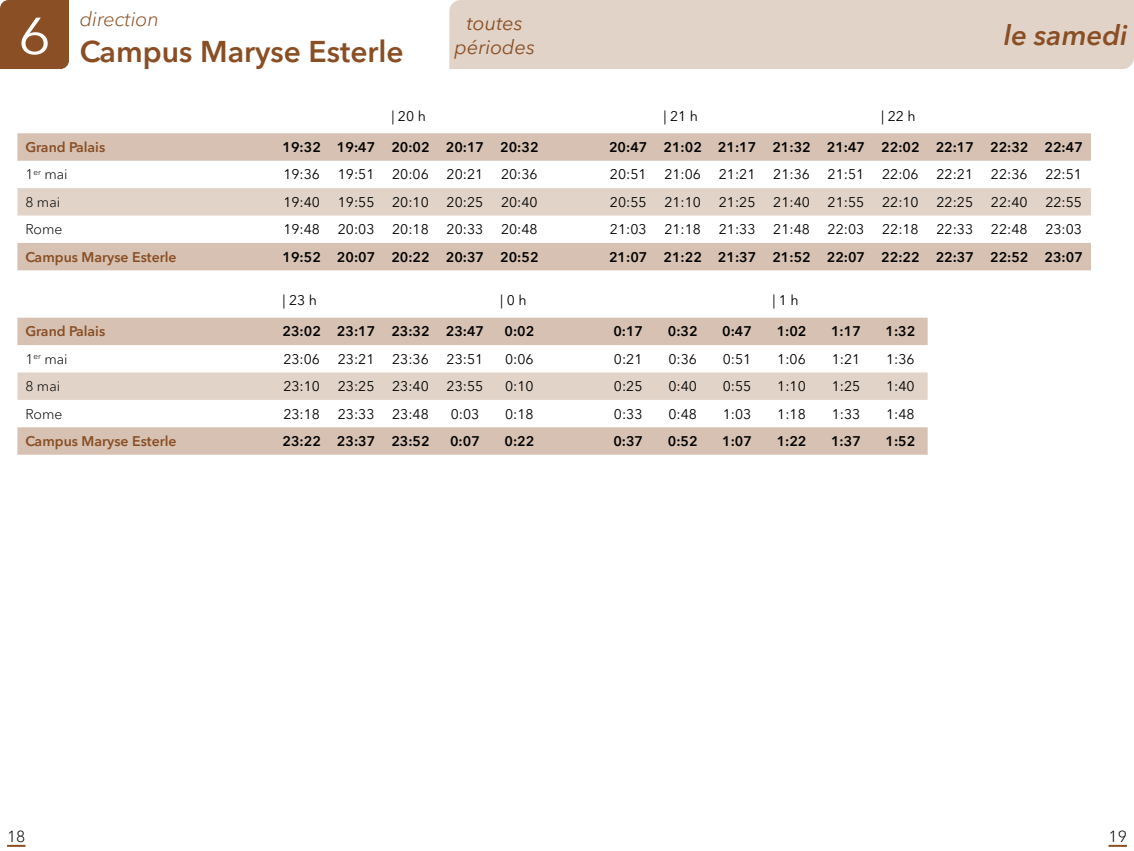
<style>
.page{position:relative;width:1134px;height:851px;background:#fff}
.page>*{position:absolute;margin:0;border:0;box-sizing:border-box;transform-origin:0 0}
.t1{font:51px "Avenir Next LT Pro";color:#fff;scale:1.12 1}
.t2{font:600 30px "Avenir Next LT Pro";color:#894e24}
.t3{font:italic 600 28px "Avenir Next LT Pro";color:#894e24}
.t4{font:italic 20px "Avenir Next LT Pro";color:#894e24}
.t5{font:italic 300 20px "Avenir Next LT Pro";color:#894e24}
.t6{font:300 16px "Avenir Next LT Pro";color:#000}
.t7{font:14px "Avenir Next LT Pro";color:#000}
.t8{font:600 14px "Avenir Next LT Pro";color:#000}
.t9{font:600 14px "Avenir Next LT Pro";color:#894e24}
.t10{font:300 14px "Avenir Next LT Pro";color:#000}
</style>
<div class="page">
<svg style="left:7px;top:844px;width:18px;height:2px"></svg>
<svg style="left:1108px;top:844px;width:19px;height:2px"></svg>
<svg style="left:17px;top:133px;width:1074px;height:137px"></svg>
<div style="left:17px;top:188px;width:1074px;height:27px;background:#e1d3c8"></div>
<svg style="left:17px;top:317px;width:911px;height:137px"></svg>
<div style="left:17px;top:372px;width:911px;height:28px;background:#e1d3c8"></div>
<div style="left:449px;top:0;width:685px;height:69px;background:#e1d3c8"></div>
<div style="left:0;top:0;width:69px;height:69px;background:#8a4f24"></div>
<h1 class="t1" style="left:18px;top:6px;width:31px">6</h1>
<p class="t5" style="left:80px;top:7px;width:81px">direction</p>
<p class="t2" style="left:80px;top:33px;width:325px">Campus Maryse Esterle</p>
<p class="t4" style="left:467px;top:11px;width:57px">toutes</p>
<p class="t4" style="left:454px;top:35px;width:82px">périodes</p>
<p class="t7" style="left:391px;top:107px;width:36px">| 20 h</p>
<p class="t7" style="left:663px;top:107px;width:36px">| 21 h</p>
<p class="t7" style="left:881px;top:107px;width:36px">| 22 h</p>
<p class="t3" style="left:1004px;top:18px;width:125px">le samedi</p>
<p class="t9" style="left:25px;top:138px;width:81px">Grand Palais</p>
<p class="t8" style="left:282px;top:138px;width:40px">19:32</p>
<p class="t8" style="left:337px;top:138px;width:40px">19:47</p>
<p class="t8" style="left:391px;top:138px;width:40px">20:02</p>
<p class="t8" style="left:446px;top:138px;width:40px">20:17</p>
<p class="t8" style="left:500px;top:138px;width:40px">20:32</p>
<p class="t8" style="left:609px;top:138px;width:40px">20:47</p>
<p class="t8" style="left:663px;top:138px;width:40px">21:02</p>
<p class="t8" style="left:718px;top:138px;width:40px">21:17</p>
<p class="t8" style="left:772px;top:138px;width:40px">21:32</p>
<p class="t8" style="left:827px;top:138px;width:40px">21:47</p>
<p class="t8" style="left:881px;top:138px;width:40px">22:02</p>
<p class="t8" style="left:936px;top:138px;width:40px">22:17</p>
<p class="t8" style="left:990px;top:138px;width:40px">22:32</p>
<p class="t8" style="left:1044px;top:138px;width:40px">22:47</p>
<p class="t10" style="left:25px;top:166px;width:44px">1<sup>er</sup> mai</p>
<p class="t7" style="left:283px;top:166px;width:38px">19:36</p>
<p class="t7" style="left:338px;top:166px;width:38px">19:51</p>
<p class="t7" style="left:392px;top:166px;width:38px">20:06</p>
<p class="t7" style="left:447px;top:166px;width:38px">20:21</p>
<p class="t7" style="left:501px;top:166px;width:38px">20:36</p>
<p class="t7" style="left:610px;top:166px;width:38px">20:51</p>
<p class="t7" style="left:664px;top:166px;width:38px">21:06</p>
<p class="t7" style="left:719px;top:166px;width:38px">21:21</p>
<p class="t7" style="left:773px;top:166px;width:38px">21:36</p>
<p class="t7" style="left:828px;top:166px;width:38px">21:51</p>
<p class="t7" style="left:882px;top:166px;width:38px">22:06</p>
<p class="t7" style="left:936px;top:166px;width:38px">22:21</p>
<p class="t7" style="left:991px;top:166px;width:38px">22:36</p>
<p class="t7" style="left:1045px;top:166px;width:38px">22:51</p>
<p class="t10" style="left:25px;top:193px;width:36px">8 mai</p>
<p class="t7" style="left:283px;top:193px;width:38px">19:40</p>
<p class="t7" style="left:338px;top:193px;width:38px">19:55</p>
<p class="t7" style="left:392px;top:193px;width:38px">20:10</p>
<p class="t7" style="left:447px;top:193px;width:38px">20:25</p>
<p class="t7" style="left:501px;top:193px;width:38px">20:40</p>
<p class="t7" style="left:610px;top:193px;width:38px">20:55</p>
<p class="t7" style="left:664px;top:193px;width:38px">21:10</p>
<p class="t7" style="left:719px;top:193px;width:38px">21:25</p>
<p class="t7" style="left:773px;top:193px;width:38px">21:40</p>
<p class="t7" style="left:828px;top:193px;width:38px">21:55</p>
<p class="t7" style="left:882px;top:193px;width:38px">22:10</p>
<p class="t7" style="left:936px;top:193px;width:38px">22:25</p>
<p class="t7" style="left:991px;top:193px;width:38px">22:40</p>
<p class="t7" style="left:1045px;top:193px;width:38px">22:55</p>
<p class="t10" style="left:25px;top:221px;width:39px">Rome</p>
<p class="t7" style="left:283px;top:221px;width:38px">19:48</p>
<p class="t7" style="left:338px;top:221px;width:38px">20:03</p>
<p class="t7" style="left:392px;top:221px;width:38px">20:18</p>
<p class="t7" style="left:447px;top:221px;width:38px">20:33</p>
<p class="t7" style="left:501px;top:221px;width:38px">20:48</p>
<p class="t7" style="left:610px;top:221px;width:38px">21:03</p>
<p class="t7" style="left:664px;top:221px;width:38px">21:18</p>
<p class="t7" style="left:719px;top:221px;width:38px">21:33</p>
<p class="t7" style="left:773px;top:221px;width:38px">21:48</p>
<p class="t7" style="left:828px;top:221px;width:38px">22:03</p>
<p class="t7" style="left:882px;top:221px;width:38px">22:18</p>
<p class="t7" style="left:936px;top:221px;width:38px">22:33</p>
<p class="t7" style="left:991px;top:221px;width:38px">22:48</p>
<p class="t7" style="left:1045px;top:221px;width:38px">23:03</p>
<p class="t9" style="left:25px;top:248px;width:153px">Campus Maryse Esterle</p>
<p class="t8" style="left:282px;top:248px;width:40px">19:52</p>
<p class="t8" style="left:337px;top:248px;width:40px">20:07</p>
<p class="t8" style="left:391px;top:248px;width:40px">20:22</p>
<p class="t8" style="left:446px;top:248px;width:40px">20:37</p>
<p class="t8" style="left:500px;top:248px;width:40px">20:52</p>
<p class="t8" style="left:609px;top:248px;width:40px">21:07</p>
<p class="t8" style="left:663px;top:248px;width:40px">21:22</p>
<p class="t8" style="left:718px;top:248px;width:40px">21:37</p>
<p class="t8" style="left:772px;top:248px;width:40px">21:52</p>
<p class="t8" style="left:827px;top:248px;width:40px">22:07</p>
<p class="t8" style="left:881px;top:248px;width:40px">22:22</p>
<p class="t8" style="left:936px;top:248px;width:40px">22:37</p>
<p class="t8" style="left:990px;top:248px;width:40px">22:52</p>
<p class="t8" style="left:1044px;top:248px;width:40px">23:07</p>
<p class="t7" style="left:282px;top:292px;width:36px">| 23 h</p>
<p class="t7" style="left:500px;top:292px;width:28px">| 0 h</p>
<p class="t7" style="left:772px;top:292px;width:28px">| 1 h</p>
<p class="t9" style="left:25px;top:323px;width:81px">Grand Palais</p>
<p class="t8" style="left:282px;top:323px;width:40px">23:02</p>
<p class="t8" style="left:337px;top:323px;width:40px">23:17</p>
<p class="t8" style="left:391px;top:323px;width:40px">23:32</p>
<p class="t8" style="left:446px;top:323px;width:40px">23:47</p>
<p class="t8" style="left:504px;top:323px;width:31px">0:02</p>
<p class="t8" style="left:613px;top:323px;width:31px">0:17</p>
<p class="t8" style="left:668px;top:323px;width:31px">0:32</p>
<p class="t8" style="left:722px;top:323px;width:31px">0:47</p>
<p class="t8" style="left:777px;top:323px;width:31px">1:02</p>
<p class="t8" style="left:831px;top:323px;width:31px">1:17</p>
<p class="t8" style="left:885px;top:323px;width:31px">1:32</p>
<p class="t10" style="left:25px;top:350px;width:44px">1<sup>er</sup> mai</p>
<p class="t7" style="left:283px;top:350px;width:38px">23:06</p>
<p class="t7" style="left:338px;top:350px;width:38px">23:21</p>
<p class="t7" style="left:392px;top:350px;width:38px">23:36</p>
<p class="t7" style="left:447px;top:350px;width:38px">23:51</p>
<p class="t7" style="left:505px;top:350px;width:30px">0:06</p>
<p class="t7" style="left:614px;top:350px;width:30px">0:21</p>
<p class="t7" style="left:668px;top:350px;width:30px">0:36</p>
<p class="t7" style="left:723px;top:350px;width:30px">0:51</p>
<p class="t7" style="left:777px;top:350px;width:30px">1:06</p>
<p class="t7" style="left:832px;top:350px;width:30px">1:21</p>
<p class="t7" style="left:886px;top:350px;width:30px">1:36</p>
<p class="t10" style="left:25px;top:378px;width:36px">8 mai</p>
<p class="t7" style="left:283px;top:378px;width:38px">23:10</p>
<p class="t7" style="left:338px;top:378px;width:38px">23:25</p>
<p class="t7" style="left:392px;top:378px;width:38px">23:40</p>
<p class="t7" style="left:447px;top:378px;width:38px">23:55</p>
<p class="t7" style="left:505px;top:378px;width:30px">0:10</p>
<p class="t7" style="left:614px;top:378px;width:30px">0:25</p>
<p class="t7" style="left:668px;top:378px;width:30px">0:40</p>
<p class="t7" style="left:723px;top:378px;width:30px">0:55</p>
<p class="t7" style="left:777px;top:378px;width:30px">1:10</p>
<p class="t7" style="left:832px;top:378px;width:30px">1:25</p>
<p class="t7" style="left:886px;top:378px;width:30px">1:40</p>
<p class="t10" style="left:25px;top:405px;width:39px">Rome</p>
<p class="t7" style="left:283px;top:405px;width:38px">23:18</p>
<p class="t7" style="left:338px;top:405px;width:38px">23:33</p>
<p class="t7" style="left:392px;top:405px;width:38px">23:48</p>
<p class="t7" style="left:451px;top:405px;width:30px">0:03</p>
<p class="t7" style="left:505px;top:405px;width:30px">0:18</p>
<p class="t7" style="left:614px;top:405px;width:30px">0:33</p>
<p class="t7" style="left:668px;top:405px;width:30px">0:48</p>
<p class="t7" style="left:723px;top:405px;width:30px">1:03</p>
<p class="t7" style="left:777px;top:405px;width:30px">1:18</p>
<p class="t7" style="left:832px;top:405px;width:30px">1:33</p>
<p class="t7" style="left:886px;top:405px;width:30px">1:48</p>
<p class="t9" style="left:25px;top:432px;width:153px">Campus Maryse Esterle</p>
<p class="t8" style="left:282px;top:432px;width:40px">23:22</p>
<p class="t8" style="left:337px;top:432px;width:40px">23:37</p>
<p class="t8" style="left:391px;top:432px;width:40px">23:52</p>
<p class="t8" style="left:450px;top:432px;width:31px">0:07</p>
<p class="t8" style="left:504px;top:432px;width:31px">0:22</p>
<p class="t8" style="left:613px;top:432px;width:31px">0:37</p>
<p class="t8" style="left:668px;top:432px;width:31px">0:52</p>
<p class="t8" style="left:722px;top:432px;width:31px">1:07</p>
<p class="t8" style="left:777px;top:432px;width:31px">1:22</p>
<p class="t8" style="left:831px;top:432px;width:31px">1:37</p>
<p class="t8" style="left:885px;top:432px;width:31px">1:52</p>
<p class="t6" style="left:7px;top:826px;width:20px">18</p>
<p class="t6" style="left:1108px;top:826px;width:20px">19</p>
</div>
